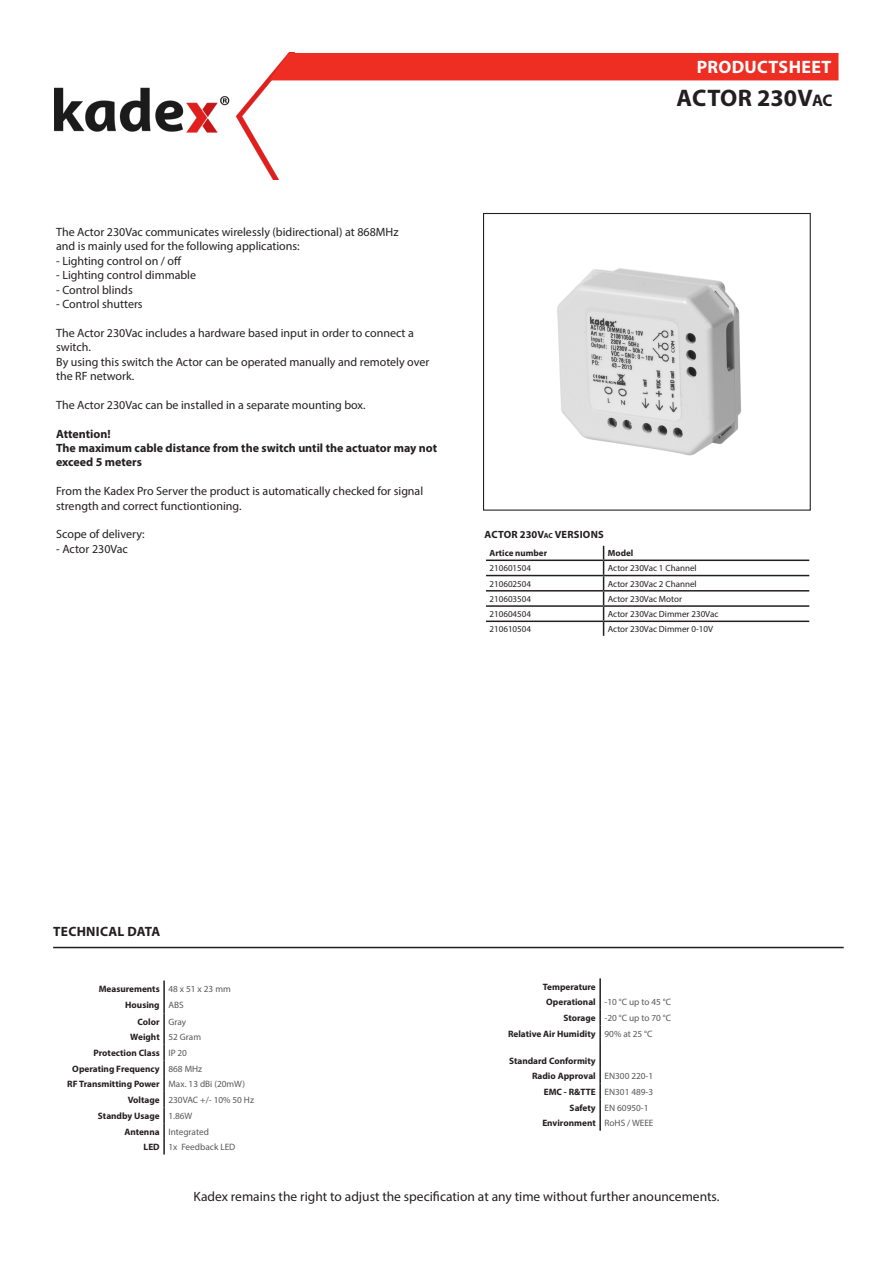
<style>
.page{position:relative;width:893px;height:1263px;background:#fff}
.page>*{position:absolute;margin:0;border:0;box-sizing:border-box;transform-origin:0 0}
.t1{font:700 24px "Myriad Pro";color:#231f20}
.t2{font:700 18px "Myriad Pro";letter-spacing:.02em;color:#fff}
.t3{font:13.5px "Myriad Pro";color:#231f20}
.t4{font:700 13.5px "Myriad Pro";letter-spacing:.02em;color:#231f20}
.t5{font:12px/14.4px "Myriad Pro";color:#231f20}
.t6{font:700 12px/14.4px "Myriad Pro";color:#231f20}
.t7{font:700 10.5px "Myriad Pro";letter-spacing:.02em;color:#231f20}
.t8{font:700 9.3px "Myriad Pro";color:#231f20}
.t9{font:9.3px "Myriad Pro";color:#57585a}
.t10{font:9px "Myriad Pro";color:#231f20}
.t11{font:700 9px "Myriad Pro";color:#231f20}
.s1{font-size:16.8px}
.s2{font-size:7.35px}
</style>
<div class="page">
<img style="left:54px;top:76px;width:241px;height:103px">
<div style="left:269px;top:53px;width:570px;height:27px;background:#ee2e22"></div>
<svg style="left:163px;top:980px;width:2px;height:174px"></svg>
<svg style="left:599px;top:978px;width:2px;height:63px"></svg>
<hr style="left:599px;top:1041px;width:2px;height:27px;background:#231f20">
<svg style="left:599px;top:1068px;width:2px;height:63px"></svg>
<hr style="left:53px;top:947px;width:791px;height:1px;background:#231f20">
<svg style="left:486px;top:546px;width:324px;height:90px"></svg>
<hr style="left:486px;top:559px;width:118px;height:2px;background:#231f20">
<hr style="left:604px;top:559px;width:205px;height:2px;background:#231f20">
<hr style="left:486px;top:575px;width:118px;height:1px;background:#231f20">
<hr style="left:604px;top:575px;width:205px;height:1px;background:#231f20">
<hr style="left:486px;top:590px;width:118px;height:1px;background:#231f20">
<hr style="left:604px;top:590px;width:205px;height:1px;background:#231f20">
<hr style="left:486px;top:605px;width:118px;height:2px;background:#231f20">
<hr style="left:604px;top:605px;width:205px;height:2px;background:#231f20">
<hr style="left:486px;top:620px;width:118px;height:2px;background:#231f20">
<hr style="left:604px;top:620px;width:205px;height:2px;background:#231f20">
<img style="left:557px;top:268px;width:185px;height:188px">
<div style="left:483px;top:213px;width:328px;height:298px;border:1px solid #231f20"></div>
<p class="t2" style="left:697px;top:55px;width:136px">PRODUCTSHEET</p>
<p class="t1" style="left:677px;top:83px;width:157px">ACTOR 230V<span class="s1">AC</span></p>
<p class="t5" style="left:56px;top:225px;width:344px">The Actor 230Vac communicates wirelessly (bidirectional) at 868MHz and is mainly used for the following applications:</p>
<p class="t5" style="left:56px;top:253px;width:127px">- Lighting control on / off</p>
<p class="t5" style="left:56px;top:268px;width:142px">- Lighting control dimmable</p>
<p class="t5" style="left:56px;top:282px;width:78px">- Control blinds</p>
<p class="t5" style="left:56px;top:297px;width:88px">- Control shutters</p>
<p class="t5" style="left:56px;top:325px;width:375px">The Actor 230Vac includes a hardware based input in order to connect a switch.<br>By using this switch the Actor can be operated manually and remotely over</p>
<p class="t5" style="left:56px;top:369px;width:80px">the RF network.</p>
<p class="t5" style="left:56px;top:397px;width:311px">The Actor 230Vac can be installed in a separate mounting box.</p>
<p class="t6" style="left:56px;top:426px;width:56px">Attention!</p>
<p class="t6" style="left:56px;top:440px;width:383px">The maximum cable distance from the switch until the actuator may not exceed 5 meters</p>
<p class="t5" style="left:56px;top:484px;width:369px">From the Kadex Pro Server the product is automatically checked for signal strength and correct functiontioning.</p>
<p class="t5" style="left:56px;top:527px;width:90px">Scope of delivery:</p>
<p class="t5" style="left:56px;top:541px;width:73px">- Actor 230Vac</p>
<p class="t7" style="left:485px;top:528px;width:121px">ACTOR 230V<span class="s2">AC</span> VERSIONS</p>
<p class="t11" style="left:489px;top:547px;width:59px">Artice number</p>
<p class="t11" style="left:608px;top:547px;width:27px">Model</p>
<p class="t10" style="left:489px;top:563px;width:43px">210601504</p>
<p class="t10" style="left:608px;top:563px;width:90px">Actor 230Vac 1 Channel</p>
<p class="t10" style="left:489px;top:578px;width:43px">210602504</p>
<p class="t10" style="left:608px;top:578px;width:90px">Actor 230Vac 2 Channel</p>
<p class="t10" style="left:489px;top:593px;width:43px">210603504</p>
<p class="t10" style="left:608px;top:593px;width:76px">Actor 230Vac Motor</p>
<p class="t10" style="left:489px;top:608px;width:43px">210604504</p>
<p class="t10" style="left:608px;top:608px;width:112px">Actor 230Vac Dimmer 230Vac</p>
<p class="t10" style="left:489px;top:624px;width:43px">210610504</p>
<p class="t10" style="left:608px;top:624px;width:107px">Actor 230Vac Dimmer 0-10V</p>
<p class="t4" style="left:53px;top:923px;width:109px">TECHNICAL DATA</p>
<p class="t8" style="left:99px;top:983px;width:63px">Measurements</p>
<p class="t9" style="left:168px;top:983px;width:64px">48 x 51 x 23 mm</p>
<p class="t8" style="left:125px;top:999px;width:36px">Housing</p>
<p class="t9" style="left:168px;top:999px;width:17px">ABS</p>
<p class="t8" style="left:138px;top:1015px;width:24px">Color</p>
<p class="t9" style="left:168px;top:1016px;width:19px">Gray</p>
<p class="t8" style="left:130px;top:1031px;width:31px">Weight</p>
<p class="t9" style="left:168px;top:1031px;width:34px">52 Gram</p>
<p class="t8" style="left:94px;top:1047px;width:68px">Protection Class</p>
<p class="t9" style="left:168px;top:1047px;width:20px">IP 20</p>
<p class="t8" style="left:72px;top:1062px;width:89px">Operating Frequency</p>
<p class="t9" style="left:168px;top:1063px;width:35px">868 MHz</p>
<p class="t8" style="left:67px;top:1078px;width:94px">RF Transmitting Power</p>
<p class="t9" style="left:168px;top:1078px;width:78px">Max. 13 dBi (20mW)</p>
<p class="t8" style="left:128px;top:1094px;width:33px">Voltage</p>
<p class="t9" style="left:168px;top:1094px;width:87px">230VAC +/- 10% 50 Hz</p>
<p class="t8" style="left:98px;top:1109px;width:63px">Standby Usage</p>
<p class="t9" style="left:168px;top:1110px;width:25px">1.86W</p>
<p class="t8" style="left:124px;top:1125px;width:37px">Antenna</p>
<p class="t9" style="left:168px;top:1126px;width:42px">Integrated</p>
<p class="t8" style="left:144px;top:1141px;width:18px">LED</p>
<p class="t9" style="left:168px;top:1141px;width:68px">1x Feedback LED</p>
<p class="t8" style="left:543px;top:980px;width:54px">Temperature</p>
<p class="t8" style="left:546px;top:996px;width:51px">Operational</p>
<p class="t9" style="left:605px;top:996px;width:68px">-10 °C up to 45 °C</p>
<p class="t8" style="left:564px;top:1012px;width:34px">Storage</p>
<p class="t9" style="left:605px;top:1012px;width:68px">-20 °C up to 70 °C</p>
<p class="t8" style="left:508px;top:1027px;width:89px">Relative Air Humidity</p>
<p class="t9" style="left:605px;top:1028px;width:50px">90% at 25 °C</p>
<p class="t8" style="left:509px;top:1054px;width:88px">Standard Conformity</p>
<p class="t8" style="left:532px;top:1070px;width:65px">Radio Approval</p>
<p class="t9" style="left:605px;top:1070px;width:50px">EN300 220-1</p>
<p class="t8" style="left:544px;top:1086px;width:54px">EMC - R&amp;TTE</p>
<p class="t9" style="left:605px;top:1086px;width:50px">EN301 489-3</p>
<p class="t8" style="left:570px;top:1101px;width:28px">Safety</p>
<p class="t9" style="left:605px;top:1102px;width:45px">EN 60950-1</p>
<p class="t8" style="left:542px;top:1117px;width:55px">Environment</p>
<p class="t9" style="left:605px;top:1117px;width:50px">RoHS / WEEE</p>
<p class="t3" style="left:193px;top:1188px;width:528px">Kadex remains the right to adjust the specification at any time without further anouncements.</p>
</div>
